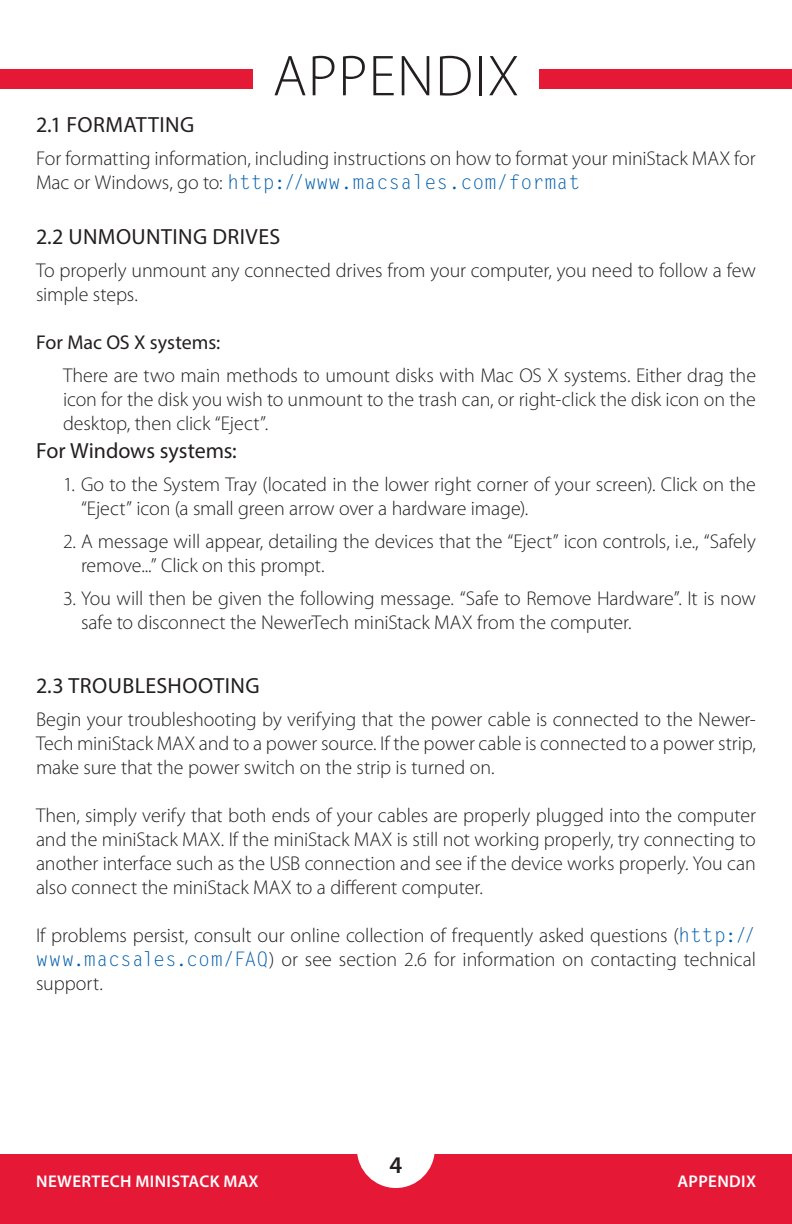
<style>
.page{position:relative;width:792px;height:1224px;background:#fff}
.page>*{position:absolute;margin:0;border:0;box-sizing:border-box;transform-origin:0 0}
.t1{font:300 58.2px "Myriad Pro";letter-spacing:.02em;color:#231f20}
.t2{font:600 24px "Myriad Pro";color:#231f20}
.Header_Paragraph{font:22px "Myriad Pro";letter-spacing:.02em;color:#231f20}
.Header_Paragraph-2{font:22px "Myriad Pro";letter-spacing:-.005em;color:#231f20}
.Header_Paragraph-3{font:300 20px/24px "Myriad Pro";letter-spacing:-.005em;color:#231f20}
.Subhead_Paragraph{font:300 20px/24px "Myriad Pro";letter-spacing:-.005em;color:#231f20;text-align:justify}
.Header_Paragraph-4{font:20px "Myriad Pro";color:#231f20}
.t3{font:600 17px "Myriad Pro";letter-spacing:.02em;color:#fff}
.s1{font-family:"Letter Gothic Std";font-weight:400;color:#015dab}
</style>
<div class="page">
<div style="left:0;top:1155px;width:792px;height:69px;background:#e51836"></div>
<div style="left:357px;top:1110px;width:78px;height:78px;background:#fff;border-radius:50%"></div>
<div style="left:0;top:70px;width:253px;height:19px;background:#e51836"></div>
<div style="left:539px;top:70px;width:253px;height:19px;background:#e51836"></div>
<p class="t1" style="left:273px;top:44px;width:248px">APPENDIX</p>
<p class="Header_Paragraph" style="left:36px;top:111px;width:160px">2.1 FORMATTING</p>
<p class="Header_Paragraph-3" style="left:36px;top:146px;width:721px">For formatting information, including instructions on how to format your miniStack MAX for<br>Mac or Windows, go to: <span class="s1">http://www.macsales.com/format</span></p>
<p class="Header_Paragraph" style="left:36px;top:223px;width:246px">2.2 UNMOUNTING DRIVES</p>
<p class="Header_Paragraph-3" style="left:36px;top:258px;width:721px">To properly unmount any connected drives from your computer, you need to follow a few simple steps.</p>
<p class="Header_Paragraph-4" style="left:36px;top:330px;width:186px">For Mac OS X systems:</p>
<p class="Subhead_Paragraph" style="left:63px;top:363px;width:695px">There are two main methods to umount disks with Mac OS X systems. Either drag the icon for the disk you wish to unmount to the trash can, or right-click the disk icon on the desktop, then click “Eject”.</p>
<p class="Header_Paragraph-2" style="left:36px;top:437px;width:202px">For Windows systems:</p>
<p class="Header_Paragraph-3" style="left:81px;top:472px;width:677px;text-indent:-18px">1. Go to the System Tray (located in the lower right corner of your screen). Click on the “Eject” icon (a small green arrow over a hardware image).</p>
<p class="Header_Paragraph-3" style="left:81px;top:529px;width:676px;text-indent:-18px">2. A message will appear, detailing the devices that the “Eject” icon controls, i.e., “Safely remove...” Click on this prompt.</p>
<p class="Header_Paragraph-3" style="left:81px;top:586px;width:676px;text-indent:-18px">3. You will then be given the following message. “Safe to Remove Hardware”. It is now safe to disconnect the NewerTech miniStack MAX from the computer.</p>
<p class="Header_Paragraph" style="left:36px;top:672px;width:225px">2.3 TROUBLESHOOTING</p>
<p class="Header_Paragraph-3" style="left:36px;top:707px;width:722px;text-align:justify">Begin your troubleshooting by verifying that the power cable is connected to the Newer-Tech miniStack MAX and to a power source. If the power cable is connected to a power strip, make sure that the power switch on the strip is turned on.</p>
<p class="Header_Paragraph-3" style="left:36px;top:803px;width:721px;text-align:justify">Then, simply verify that both ends of your cables are properly plugged into the computer and the miniStack MAX. If the miniStack MAX is still not working properly, try connecting to another interface such as the USB connection and see if the device works properly. You can also connect the miniStack MAX to a different computer.</p>
<p class="Header_Paragraph-3" style="left:36px;top:923px;width:721px;text-align:justify">If problems persist, consult our online collection of frequently asked questions (<span class="s1">http:// www.macsales.com/FAQ</span>) or see section 2.6 for information on contacting technical support.</p>
<p class="t2" style="left:390px;top:1150px;width:14px">4</p>
<p class="t3" style="left:36px;top:1171px;width:224px">NEWERTECH MINISTACK MAX</p>
<p class="t3" style="left:677px;top:1171px;width:80px">APPENDIX</p>
</div>
